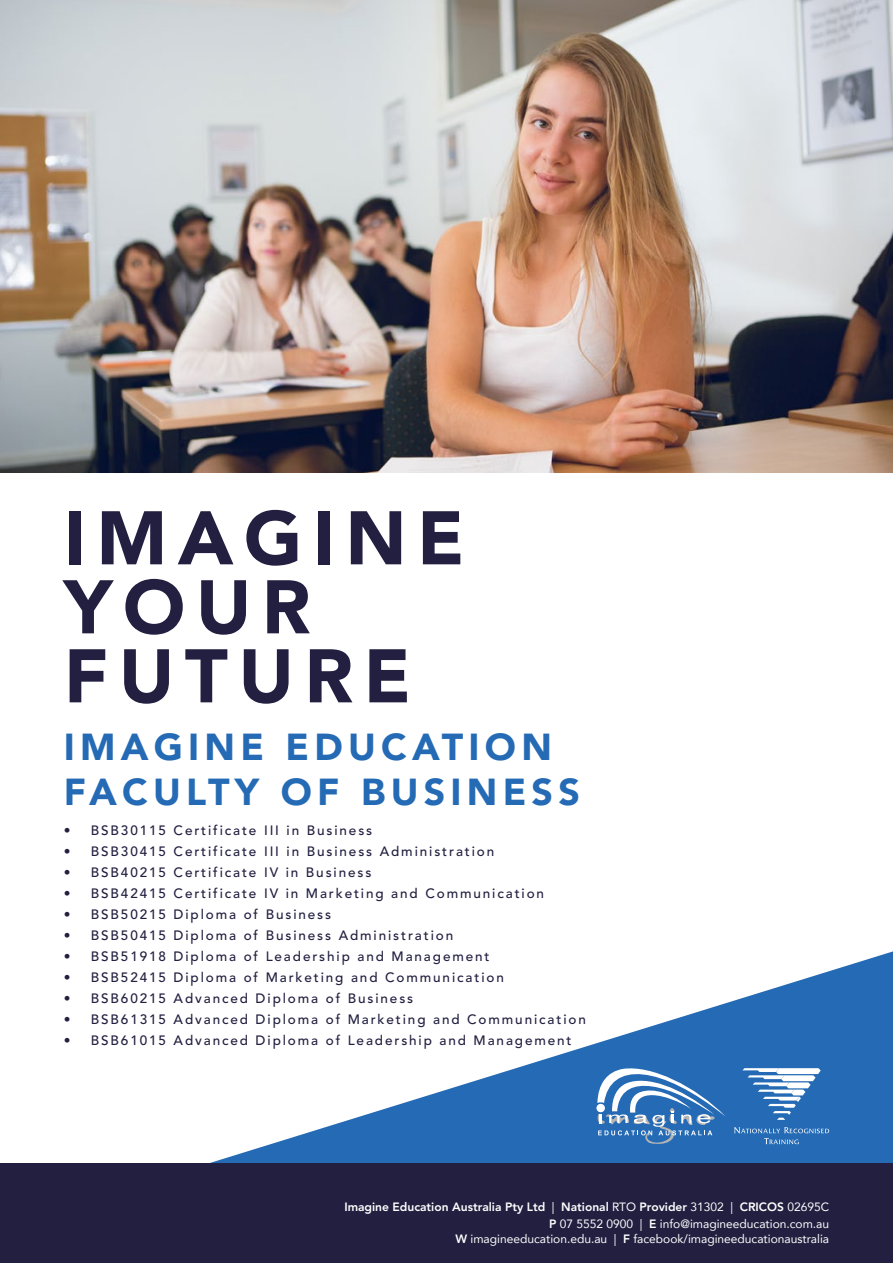
<style>
.page{position:relative;width:893px;height:1263px;background:#fff}
.page>*{position:absolute;margin:0;border:0;box-sizing:border-box;transform-origin:0 0}
.t1{font:900 75px/69px "Avenir";letter-spacing:.14em;color:#221f40}
.t2{font:900 37.5px/45px "Avenir";letter-spacing:.14em;color:#246ab4}
.t3{font:500 13.5px "Avenir";letter-spacing:.14em;color:#221f40}
.t4{font:800 12px/17.1px "Avenir";color:#fff;text-align:right}
.t5{font:12px "Avenir";color:#fff}
.s1{font-weight:400}
.s2{font-weight:800}
</style>
<div class="page">
<img style="left:0;top:0;width:893px;height:473px">
<svg style="left:210px;top:951px;width:683px;height:212px"></svg>
<div style="left:0;top:1163px;width:893px;height:100px;background:#221f40"></div>
<svg style="left:597px;top:1063px;width:129px;height:81px;background:#5389c2"></svg>
<div style="left:596px;top:1104px;width:9px;height:8px;background:#fff;border-radius:50%"></div>
<svg style="left:742px;top:1068px;width:79px;height:52px"></svg>
<svg style="left:734px;top:1127px;width:95px;height:17px;background:#3d7abc"></svg>
<h1 class="t1" style="left:64px;top:502px;width:402px">IMAGINE<br>YOUR<br>FUTURE</h1>
<h2 class="t2" style="left:64px;top:723px;width:518px">IMAGINE EDUCATION<br>FACULTY OF BUSINESS</h2>
<p class="t3" style="left:64px;top:822px;width:310px">• BSB30115 Certificate III in Business</p>
<p class="t3" style="left:64px;top:843px;width:432px">• BSB30415 Certificate III in Business Administration</p>
<p class="t3" style="left:64px;top:864px;width:309px">• BSB40215 Certificate IV in Business</p>
<p class="t3" style="left:64px;top:885px;width:482px">• BSB42415 Certificate IV in Marketing and Communication</p>
<p class="t3" style="left:64px;top:906px;width:269px">• BSB50215 Diploma of Business</p>
<p class="t3" style="left:64px;top:927px;width:391px">• BSB50415 Diploma of Business Administration</p>
<p class="t3" style="left:64px;top:948px;width:427px">• BSB51918 Diploma of Leadership and Management</p>
<p class="t3" style="left:64px;top:969px;width:442px">• BSB52415 Diploma of Marketing and Communication</p>
<p class="t3" style="left:64px;top:990px;width:351px">• BSB60215 Advanced Diploma of Business</p>
<p class="t3" style="left:64px;top:1011px;width:524px">• BSB61315 Advanced Diploma of Marketing and Communication</p>
<p class="t3" style="left:64px;top:1032px;width:509px">• BSB61015 Advanced Diploma of Leadership and Management</p>
<p class="t4" style="left:344px;top:1198px;width:486px">Imagine Education Australia Pty Ltd <span class="s1">|</span> National <span class="s1">RTO</span> Provider <span class="s1">31302 |</span> CRICOS <span class="s1">02695C<br></span>P <span class="s1">07 5552 0900 |</span> E <span class="s1">info@imagineeducation.com.au</span></p>
<p class="t5" style="left:455px;top:1229px;width:375px"><span class="s2">W</span> imagineeducation.edu.au | <span class="s2">F</span> facebook/imagineeducationaustralia</p>
</div>
